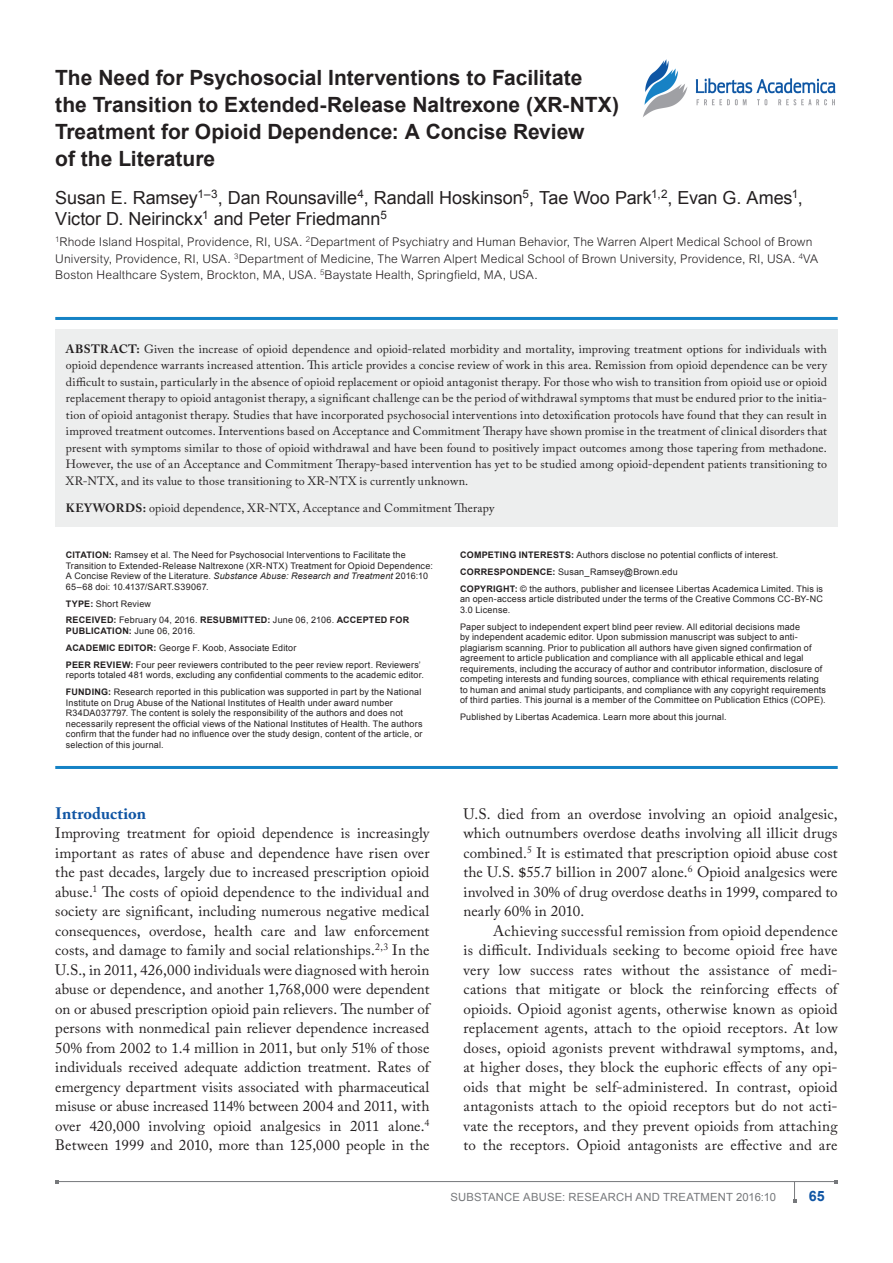
<style>
.page{position:relative;width:893px;height:1263px;background:#fff}
.page>*{position:absolute;margin:0;border:0;box-sizing:border-box;transform-origin:0 0}
.AT{font:700 21px/27px "Arial";color:#231f20}
.AAu{font:18px/21px "Arial";letter-spacing:-.005em;color:#231f20}
.t1{font:700 16.5px "Adobe Caslon Pro";letter-spacing:-.005em;color:#1055a4}
.TxF{font:15px/19.5px "Adobe Caslon Pro";letter-spacing:.005em;color:#231f20;text-align:justify}
.Tx{font:15px/19.5px "Adobe Caslon Pro";letter-spacing:.015em;color:#231f20;text-align:justify}
.RunF-folio{font:700 14.25px "Arial";color:#1055a4}
.t2{font:12px/16.5px "Adobe Caslon Pro";letter-spacing:.015em;color:#231f20;text-align:justify}
.AAuAff{font:300 12px/16.5px "Arial MT Std";letter-spacing:.01em;color:#231f20}
.RunF{font:11.25px "Arial";letter-spacing:.02em;color:#76787b}
.t3{font:9px/10.5px "Arial";letter-spacing:.02em;color:#231f20}
.t4{font:700 9px "Arial";letter-spacing:.02em;color:#231f20}
.s1{font-weight:700}
.s2{font-style:italic}
.s3{font-size:21px}
</style>
<div class="page">
<hr style="left:57px;top:1181px;width:779px;height:1px;background:#76787b">
<svg style="left:793px;top:1182px;width:3px;height:20px"></svg>
<img style="left:643px;top:59px;width:193px;height:58px">
<hr style="left:55px;top:317px;width:783px;height:3px;background:#1582c5">
<hr style="left:55px;top:766px;width:783px;height:3px;background:#1582c5">
<div style="left:55px;top:329px;width:783px;height:198px;background:#edeeee"></div>
<p class="AT" style="left:55px;top:65px;width:565px">The Need for Psychosocial Interventions to Facilitate the Transition to Extended-Release Naltrexone (XR-NTX)<br>Treatment for Opioid Dependence: A Concise Review<br>of the Literature</p>
<p class="AAu" style="left:55px;top:188px;width:749px">Susan E. Ramsey<sup>1–3</sup>, Dan Rounsaville<sup>4</sup>, Randall Hoskinson<sup>5</sup>, Tae Woo Park<sup>1,2</sup>, Evan G. Ames<sup>1</sup>,<br>Victor D. Neirinckx<sup>1</sup> and Peter Friedmann<sup>5</sup></p>
<p class="AAuAff" style="left:55px;top:234px;width:764px"><sup>1</sup>Rhode Island Hospital, Providence, RI, USA. <sup>2</sup>Department of Psychiatry and Human Behavior, The Warren Alpert Medical School of Brown<br>University, Providence, RI, USA. <sup>3</sup>Department of Medicine, The Warren Alpert Medical School of Brown University, Providence, RI, USA. <sup>4</sup>VA<br>Boston Healthcare System, Brockton, MA, USA. <sup>5</sup>Baystate Health, Springfield, MA, USA.</p>
<p class="t2" style="left:66px;top:340px;width:763px"><span class="s1">ABSTRACT:</span> Given the increase of opioid dependence and opioid-related morbidity and mortality, improving treatment options for individuals with opioid dependence warrants increased attention. This article provides a concise review of work in this area. Remission from opioid dependence can be very difficult to sustain, particularly in the absence of opioid replacement or opioid antagonist therapy. For those who wish to transition from opioid use or opioid replacement therapy to opioid antagonist therapy, a significant challenge can be the period of withdrawal symptoms that must be endured prior to the initia&shy;tion of opioid antagonist therapy. Studies that have incorporated psychosocial interventions into detoxification protocols have found that they can result in improved treatment outcomes. Interventions based on Acceptance and Commitment Therapy have shown promise in the treatment of clinical disorders that present with symptoms similar to those of opioid withdrawal and have been found to positively impact outcomes among those tapering from methadone.<br>However, the use of an Acceptance and Commitment Therapy-based intervention has yet to be studied among opioid-dependent patients transitioning to XR-NTX, and its value to those transitioning to XR-NTX is currently unknown.</p>
<p class="t2" style="left:66px;top:499px;width:430px"><span class="s1">KEYWORDS:</span> opioid dependence, XR-NTX, Acceptance and Commitment Therapy</p>
<p class="t4" style="left:66px;top:549px;width:13px">Citation</p>
<p class="t4" style="left:460px;top:549px;width:28px">Competin</p>
<p class="t4" style="left:509px;top:549px;width:20px">g Interests</p>
<p class="t3" style="left:571px;top:550px;width:209px"><span class="s1">:</span> Authors disclose no potential conflicts of interest.</p>
<p class="t4" style="left:460px;top:566px;width:15px">Correspondence</p>
<p class="t3" style="left:552px;top:567px;width:127px"><span class="s1">:</span> Susan_Ramsey@Brown.edu</p>
<p class="t4" style="left:460px;top:583px;width:14px">Copyri</p>
<p class="t3" style="left:66px;top:550px;width:368px;text-indent:43px"><span class="s1">:</span> Ramsey et al. The N eed for Psychosocial Interventions to Facilitate the Transition to Extended-Release Naltrexone (XR-NTX) Treatment for Opioid Dependence:<br>A Concise Review of the Literature. <span class="s2">Substance Abuse: Research and Treatment</span> 2016:10<br>65–68 doi: 10.4137/SART.S39067.</p>
<p class="t3" style="left:66px;top:595px;width:87px;line-height:16.8px"><span class="s1">TYPE:</span> Short Review<br><span class="s1">Recei</span></p>
<p class="t3" style="left:460px;top:584px;width:365px;text-indent:36px"><span class="s1">ght:</span> © the authors, publisher and licensee Libertas Academica Limited. This is an open-access article distributed under the terms of the Creative Commons CC-BY-NC<br>3.0 License.</p>
<p class="t3" style="left:460px;top:621px;width:367px">Paper subject to independent expert blind peer review. All editorial decisions made<br>by independent academic editor. U pon submission manuscript was subject to anti&shy;plagiarism scanning. Prior to publication all authors have given signed confirmation of agreement to article publication and compliance with all applicable ethical and legal requirements, including the accuracy of author and contributor information, disclosure of competing interests and funding sources, compliance with ethical requirements relating to human and animal study participants, and compliance with any copyright requirements of third parties. This journal is a member of the Committee on Publication Ethics (COPE).</p>
<p class="t3" style="left:460px;top:712px;width:268px">Published by Libertas Academica. Learn more about this journal.</p>
<p class="t3" style="left:95px;top:615px;width:153px"><span class="s1">ved:</span> February 04, 2016. <span class="s1">ReSubmitted</span></p>
<p class="t3" style="left:267px;top:615px;width:83px"><span class="s1">:</span> June 06, 2106. <span class="s1">Accepted</span></p>
<p class="t4" style="left:390px;top:614px;width:8px">for</p>
<p class="t4" style="left:66px;top:625px;width:26px">publication</p>
<p class="t3" style="left:129px;top:626px;width:68px"><span class="s1">:</span> June 06, 2016.</p>
<p class="t4" style="left:66px;top:642px;width:14px">Acade</p>
<p class="t4" style="left:99px;top:642px;width:27px">mic editor</p>
<p class="t3" style="left:154px;top:642px;width:144px"><span class="s1">:</span> George F. Koob, Associate Editor</p>
<p class="t4" style="left:66px;top:658px;width:14px">Peer</p>
<p class="t3" style="left:66px;top:659px;width:360px;text-indent:28px"><span class="s1">Review:</span> Four peer reviewers contributed to the peer review report. Reviewers’ reports totaled 481 words, excluding any confidential comments to the academic editor.</p>
<p class="t4" style="left:66px;top:686px;width:19px">Fundin</p>
<p class="t3" style="left:66px;top:687px;width:358px;text-indent:35px"><span class="s1">g:</span> Research reported in this publication was supported in part by the N ational Institute on Drug Abuse of the N ational Institutes of H ealth under award number R34DA037797. The content is solely the responsibility of the authors and does not necessarily represent the official views of the National Institutes of Health. The authors confirm that the funder had no influence over the study design, content of the article, or selection of this journal.</p>
<h1 class="t1" style="left:55px;top:803px;width:92px">INTRODUCTION</h1>
<p class="TxF" style="left:55px;top:823px;width:376px">Improving treatment for opioid dependence is increasingly important as rates of abuse and dependence have risen over the past decades, largely due to increased prescription opioid abuse.<sup>1</sup> The costs of opioid dependence to the individual and society are significant, including numerous negative medical consequences, overdose, health care and law enforcement costs, and damage to family and social relationships.<sup>2,3</sup> In the U.S., in 2011, 426,000 individuals were diagnosed with heroin abuse or dependence, and another 1,768,000 were dependent on or abused prescription opioid pain relievers. The number of persons with nonmedical pain reliever dependence increased 50% from 2002 to 1.4 million in 2011, but only 51% of those individuals received adequate addiction treatment. Rates of emergency department visits associated with pharmaceutical misuse or abuse increased 114% between 2004 and 2011, with over 420,000 involving opioid analgesics in 2011 alone.<sup>4<br></sup>Between 1999 and 2010, more than 125,000 people in the</p>
<p class="TxF" style="left:463px;top:804px;width:376px">U.S. died from an overdose involving an opioid analgesic, which outnumbers overdose deaths involving all illicit drugs combined.<sup>5</sup> It is estimated that prescription opioid abuse cost the U.S. <span class="s3">$</span>55.7 billion in 2007 alone.<sup>6</sup> Opioid analgesics were involved in 30% of drug overdose deaths in 1999, compared to nearly 60% in 2010.</p>
<p class="Tx" style="left:463px;top:921px;width:376px;text-indent:30px">Achieving successful remission from opioid dependence is difficult. Individuals seeking to become opioid free have very low success rates without the assistance of medi&shy;cations that mitigate or block the reinforcing effects of opioids. Opioid agonist agents, otherwise known as opioid replacement agents, attach to the opioid receptors. At low doses, opioid agonists prevent withdrawal symptoms, and, at higher doses, they block the euphoric effects of any opi&shy;oids that might be self-administered. In contrast, opioid antagonists attach to the opioid receptors but do not acti&shy;vate the receptors, and they prevent opioids from attaching to the receptors. Opioid antagonists are effective and are</p>
<p class="RunF" style="left:450px;top:1189px;width:327px">Substance Abuse: Research and Treatment 2016:10</p>
<p class="RunF-folio" style="left:809px;top:1186px;width:18px">65</p>
</div>
